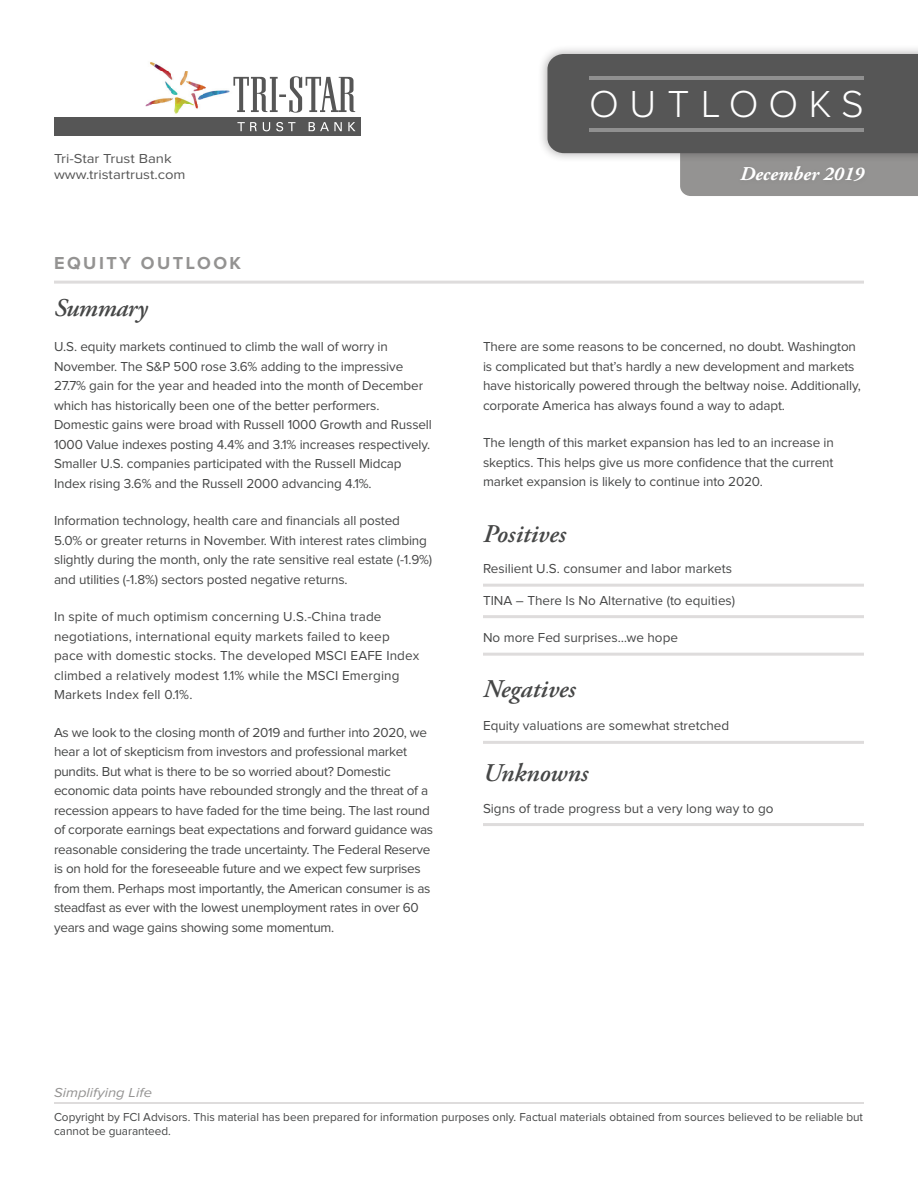
<style>
.page{position:relative;width:918px;height:1188px;background:#fff}
.page>*{position:absolute;margin:0;border:0;box-sizing:border-box;transform-origin:0 0}
.t1{font:300 39px "Proxima Nova";letter-spacing:.27em;color:#fff}
.bullets-square{font:italic 600 25.5px "Adobe Garamond Pro";color:#464747}
.palatino-main{font:italic 600 25.5px "Adobe Garamond Pro";color:#464747}
.bullets-square-2{font:italic 600 25.5px "Adobe Garamond Pro";letter-spacing:-.02em;color:#464747}
.t2{font:italic 700 19.5px "Adobe Garamond Pro";color:#fff}
.t3{font:700 18px "Proxima Nova";letter-spacing:.14em;color:#949392}
.palatino-main-2{font:13.5px/19.5px "Proxima Nova";letter-spacing:-.01em;color:#464747}
.palatino-main-3{font:13.5px/19.5px "Proxima Nova";letter-spacing:.01em;color:#464747}
.bullets-square-3{font:13.5px "Proxima Nova";color:#464747}
.t4{font:13.5px/16.2px "Proxima Nova";color:#565656;scale:1.1 1}
.t5{font:italic 13.5px "Proxima Nova";color:#949392;scale:1.1 1}
.t6{font:12px/14.4px "Proxima Nova";color:#464747}
</style>
<div class="page">
<div style="left:538px;top:44px;width:380px;height:119px;background:#231f20;opacity:.38"></div>
<svg style="left:547px;top:54px;width:371px;height:142px;background:#737272"></svg>
<hr style="left:590px;top:76px;width:274px;height:4px;background:#909090">
<hr style="left:590px;top:128px;width:274px;height:4px;background:#909090">
<div style="left:736px;top:162px;width:134px;height:25px;background:#929190"></div>
<hr style="left:483px;top:584px;width:381px;height:3px;background:#dedcdc">
<hr style="left:483px;top:615px;width:381px;height:3px;background:#dedcdc">
<hr style="left:483px;top:653px;width:381px;height:3px;background:#dedcdc">
<hr style="left:483px;top:741px;width:381px;height:3px;background:#dedcdc">
<hr style="left:483px;top:823px;width:381px;height:3px;background:#dedcdc">
<hr style="left:54px;top:281px;width:810px;height:3px;background:#dedcdc">
<hr style="left:54px;top:1102px;width:810px;height:2px;background:#dedcdc">
<img style="left:145px;top:62px;width:85px;height:52px">
<svg style="left:233px;top:76px;width:122px;height:37px"></svg>
<div style="left:54px;top:117px;width:307px;height:19px;background:#565656"></div>
<svg style="left:237px;top:122px;width:20px;height:9px"></svg>
<svg style="left:263px;top:122px;width:7px;height:9px"></svg>
<svg style="left:276px;top:122px;width:19px;height:9px"></svg>
<svg style="left:309px;top:122px;width:33px;height:9px"></svg>
<svg style="left:348px;top:122px;width:8px;height:9px"></svg>
<p class="t4" style="left:54px;top:151px;width:121px">Tri-Star Trust Bank www.tristartrust.com</p>
<p class="t3" style="left:54px;top:254px;width:189px">EQUITY OUTLOOK</p>
<p class="bullets-square-2" style="left:54px;top:293px;width:95px">Summary</p>
<p class="palatino-main-2" style="left:54px;top:338px;width:379px">U.S. equity markets continued to climb the wall of worry in November. The S&amp;P 500 rose 3.6% adding to the impressive 27.7% gain for the year and headed into the month of December which has historically been one of the better performers.<br>Domestic gains were broad with Russell 1000 Growth and Russell 1000 Value indexes posting 4.4% and 3.1% increases respectively.<br>Smaller U.S. companies participated with the Russell Midcap Index rising 3.6% and the Russell 2000 advancing 4.1%.</p>
<p class="palatino-main-2" style="left:54px;top:512px;width:380px">Information technology, health care and financials all posted<br>5.0% or greater returns in November. With interest rates climbing slightly during the month, only the rate sensitive real estate (-1.9%) and utilities (-1.8%) sectors posted negative returns.</p>
<p class="palatino-main-3" style="left:54px;top:608px;width:367px">In spite of much optimism concerning U.S.-China trade negotiations, international equity markets failed to keep pace with domestic stocks. The developed MSCI EAFE Index climbed a relatively modest 1.1% while the MSCI Emerging Markets Index fell 0.1%.</p>
<p class="palatino-main-2" style="left:54px;top:723px;width:381px">As we look to the closing month of 2019 and further into 2020, we hear a lot of skepticism from investors and professional market pundits. But what is there to be so worried about? Domestic economic data points have rebounded strongly and the threat of a recession appears to have faded for the time being. The last round of corporate earnings beat expectations and forward guidance was reasonable considering the trade uncertainty. The Federal Reserve is on hold for the foreseeable future and we expect few surprises from them. Perhaps most importantly, the American consumer is as steadfast as ever with the lowest unemployment rates in over 60 years and wage gains showing some momentum.</p>
<h1 class="t1" style="left:589px;top:86px;width:276px">OUTLOOKS</h1>
<h3 class="t2" style="left:740px;top:162px;width:125px">December 2019</h3>
<p class="palatino-main-2" style="left:483px;top:338px;width:379px">There are some reasons to be concerned, no doubt. Washington is complicated but that’s hardly a new development and markets have historically powered through the beltway noise. Additionally, corporate America has always found a way to adapt.</p>
<p class="palatino-main-2" style="left:483px;top:434px;width:352px;text-align:justify">The length of this market expansion has led to an increase in skeptics. This helps give us more confidence that the current market expansion is likely to continue into 2020.</p>
<p class="palatino-main" style="left:483px;top:519px;width:84px">Positives</p>
<p class="bullets-square-3" style="left:483px;top:562px;width:251px">Resilient U.S. consumer and labor markets</p>
<p class="bullets-square-3" style="left:483px;top:594px;width:254px">TINA – There Is No Alternative (to equities)</p>
<p class="bullets-square-3" style="left:483px;top:631px;width:197px">No more Fed surprises…we hope</p>
<p class="bullets-square" style="left:483px;top:675px;width:94px">Negatives</p>
<p class="bullets-square-3" style="left:483px;top:720px;width:248px">Equity valuations are somewhat stretched</p>
<p class="bullets-square" style="left:483px;top:758px;width:107px">Unknowns</p>
<p class="bullets-square-3" style="left:483px;top:802px;width:292px">Signs of trade progress but a very long way to go</p>
<p class="t5" style="left:54px;top:1082px;width:91px">Simplifying Life</p>
<p class="t6" style="left:54px;top:1110px;width:811px">Copyright by FCI Advisors. This material has been prepared for information purposes only. Factual materials obtained from sources believed to be reliable but cannot be guaranteed.</p>
</div>
